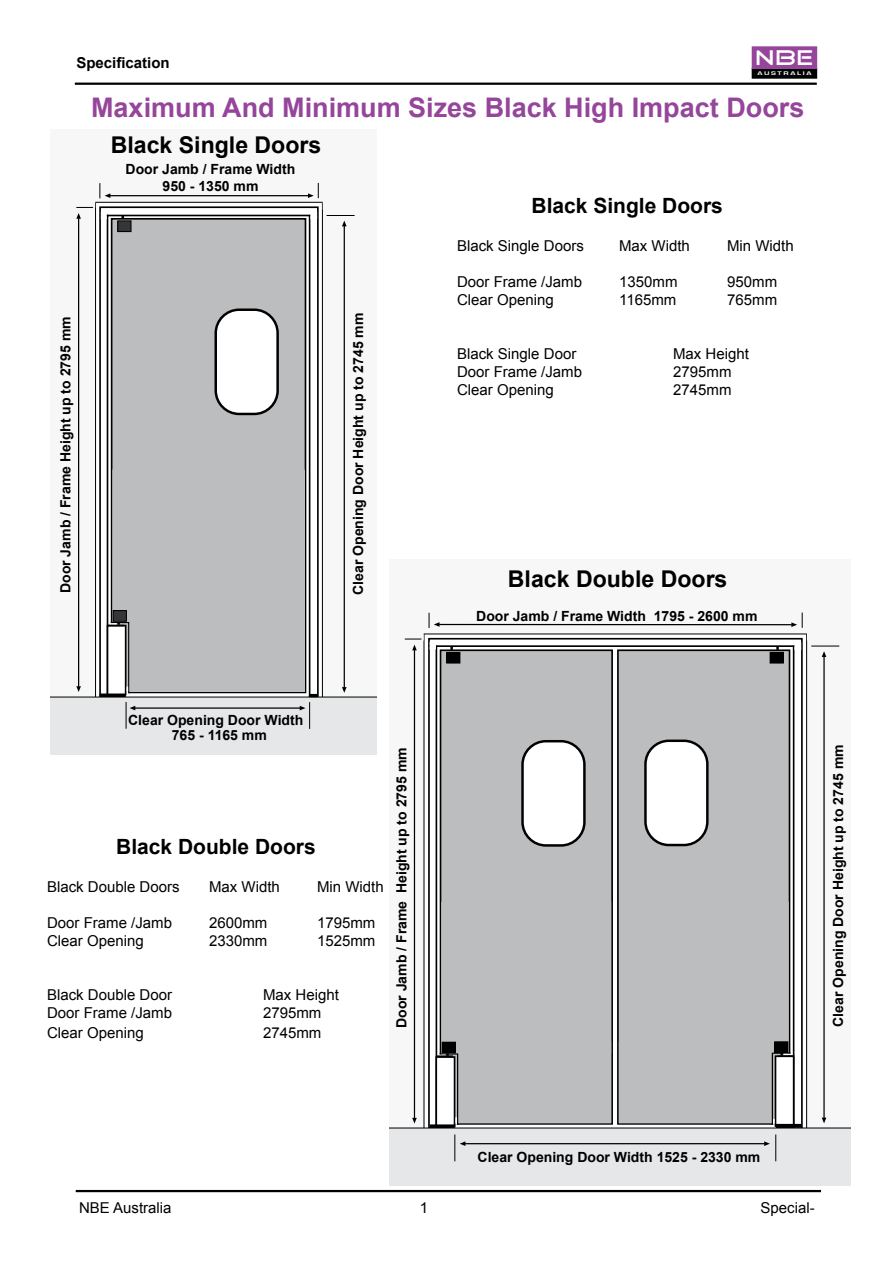
<style>
.page{position:relative;width:893px;height:1263px;background:#fff}
.page>*{position:absolute;margin:0;border:0;box-sizing:border-box;transform-origin:0 0}
.t1{font:700 27px "Arial";color:#95459a}
.t2{font:700 23.1px "Arial";color:#000}
.t3{font:21.6px "Good Times";color:#fff;scale:1.1 1}
.t4{font:700 21px "Arial";color:#000}
.t5{font:15px "Arial";color:#000}
.t6{font:700 15px "Arial";color:#000}
.t7{font:700 14.1px/16.8px "Arial";color:#000;text-align:center}
.t8{font:700 5.4px "Eurostile";letter-spacing:.2em;color:#fff;scale:1.5 1}
</style>
<div class="page">
<svg style="left:390px;top:612px;width:460px;height:573px"></svg>
<div style="left:794px;top:642px;width:7px;height:8px;border:1px solid #fff"></div>
<div style="left:522px;top:741px;width:62px;height:104px;background:#fff;border-radius:23px"></div>
<div style="left:521px;top:740px;width:65px;height:107px;border:2px solid #000;border-radius:23px"></div>
<div style="left:645px;top:741px;width:62px;height:104px;background:#fff;border-radius:23px"></div>
<div style="left:644px;top:739px;width:65px;height:107px;border:2px solid #000;border-radius:23px"></div>
<svg style="left:50px;top:182px;width:326px;height:572px"></svg>
<div style="left:101px;top:212px;width:6px;height:7px;border:1px solid #fff"></div>
<div style="left:311px;top:212px;width:6px;height:7px;background:#fff"></div>
<div style="left:310px;top:212px;width:7px;height:7px;border:1px solid #fff"></div>
<div style="left:216px;top:310px;width:62px;height:104px;background:#fff;border-radius:23px"></div>
<div style="left:214px;top:308px;width:65px;height:107px;border:2px solid #000;border-radius:23px"></div>
<hr style="left:76px;top:1190px;width:745px;height:2px;background:#000">
<hr style="left:75px;top:83px;width:742px;height:2px;background:#000">
<div style="left:752px;top:68px;width:65px;height:10px;background:#000"></div>
<div style="left:752px;top:68px;width:65px;height:10px;border:1px solid #000"></div>
<div style="left:752px;top:47px;width:65px;height:21px;background:#95459a"></div>
<p class="t6" style="left:76px;top:54px;width:95px">Specification</p>
<h3 class="t3" style="left:755px;top:48px;width:55px">nbe</h3>
<p class="t8" style="left:757px;top:70px;width:38px">AUSTRALIA</p>
<h1 class="t1" style="left:91px;top:92px;width:715px">Maximum And Minimum Sizes Black High Impact Doors</h1>
<h2 class="t2" style="left:111px;top:132px;width:212px">Black Single Doors</h2>
<p class="t7" style="left:57px;top:593px;width:278px;rotate:-90deg">Door Jamb / Frame Height up to 2795 mm</p>
<p class="t7" style="left:126px;top:161px;width:171px">Door Jamb / Frame Width<br>950 - 1350 mm</p>
<p class="t7" style="left:350px;top:595px;width:284px;rotate:-90deg">Clear Opening Door Height up to 2745 mm</p>
<h3 class="t4" style="left:532px;top:194px;width:193px">Black Single Doors</h3>
<p class="t5" style="left:457px;top:237px;width:128px">Black Single Doors</p>
<p class="t5" style="left:619px;top:237px;width:72px">Max Width</p>
<p class="t5" style="left:727px;top:237px;width:68px">Min Width</p>
<p class="t5" style="left:457px;top:273px;width:127px">Door Frame /Jamb</p>
<p class="t5" style="left:619px;top:273px;width:60px">1350mm</p>
<p class="t5" style="left:727px;top:273px;width:52px">950mm</p>
<p class="t5" style="left:457px;top:291px;width:98px">Clear Opening</p>
<p class="t5" style="left:619px;top:291px;width:59px">1165mm</p>
<p class="t5" style="left:727px;top:291px;width:52px">765mm</p>
<p class="t5" style="left:457px;top:345px;width:121px">Black Single Door</p>
<p class="t5" style="left:673px;top:345px;width:77px">Max Height</p>
<p class="t5" style="left:457px;top:363px;width:127px">Door Frame /Jamb</p>
<p class="t5" style="left:673px;top:363px;width:60px">2795mm</p>
<p class="t5" style="left:457px;top:381px;width:98px">Clear Opening</p>
<p class="t5" style="left:673px;top:381px;width:60px">2745mm</p>
<h2 class="t2" style="left:508px;top:566px;width:221px">Black Double Doors</h2>
<p class="t7" style="left:476px;top:607px;width:283px">Door Jamb / Frame Width 1795 - 2600 mm</p>
<p class="t7" style="left:128px;top:713px;width:177px;line-height:14.9px">Clear Opening Door Width<br>765 - 1165 mm</p>
<h3 class="t4" style="left:116px;top:835px;width:201px">Black Double Doors</h3>
<p class="t5" style="left:47px;top:878px;width:134px">Black Double Doors</p>
<p class="t5" style="left:209px;top:878px;width:72px">Max Width</p>
<p class="t5" style="left:317px;top:878px;width:68px">Min Width</p>
<p class="t5" style="left:47px;top:914px;width:127px">Door Frame /Jamb</p>
<p class="t5" style="left:209px;top:914px;width:60px">2600mm</p>
<p class="t5" style="left:317px;top:914px;width:60px">1795mm</p>
<p class="t5" style="left:47px;top:932px;width:98px">Clear Opening</p>
<p class="t5" style="left:209px;top:932px;width:60px">2330mm</p>
<p class="t5" style="left:317px;top:932px;width:60px">1525mm</p>
<p class="t5" style="left:47px;top:986px;width:127px">Black Double Door</p>
<p class="t5" style="left:263px;top:986px;width:77px">Max Height</p>
<p class="t5" style="left:47px;top:1004px;width:127px">Door Frame /Jamb</p>
<p class="t5" style="left:263px;top:1004px;width:60px">2795mm</p>
<p class="t5" style="left:47px;top:1024px;width:98px">Clear Opening</p>
<p class="t5" style="left:263px;top:1024px;width:60px">2745mm</p>
<p class="t7" style="left:393px;top:1028px;width:282px;rotate:-90deg">Door Jamb / Frame Height up to 2795 mm</p>
<p class="t7" style="left:830px;top:1027px;width:284px;rotate:-90deg">Clear Opening Door Height up to 2745 mm</p>
<p class="t7" style="left:478px;top:1148px;width:284px">Clear Opening Door Width 1525 - 2330 mm</p>
<p class="t5" style="left:79px;top:1200px;width:94px">NBE Australia</p>
<p class="t5" style="left:420px;top:1200px;width:10px">1</p>
<p class="t5" style="left:760px;top:1200px;width:56px">Special-</p>
</div>
